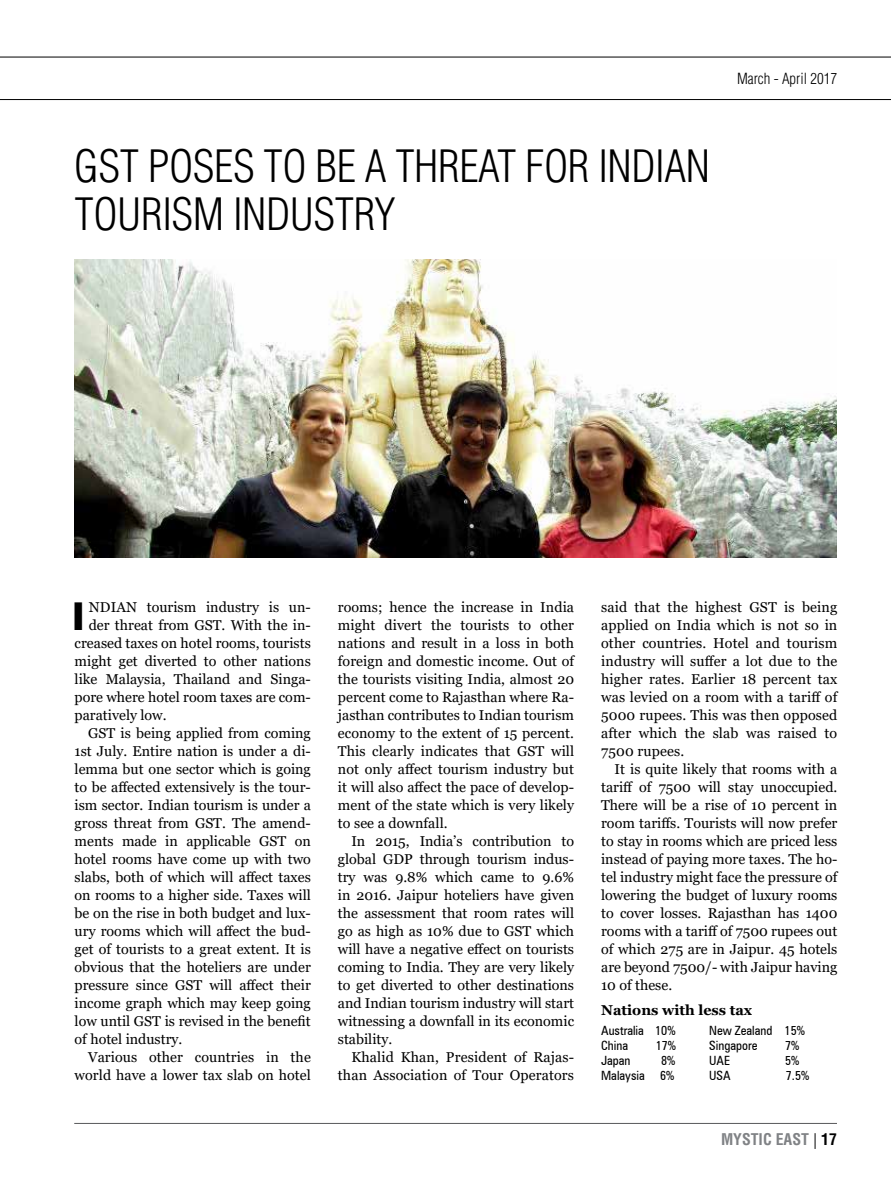
<style>
.page{position:relative;width:891px;height:1188px;background:#fff}
.page>*{position:absolute;margin:0;border:0;box-sizing:border-box;transform-origin:0 0}
.t1{font:300 condensed 43.5px/48px "Helvetica LT Std";letter-spacing:-.01em;color:#000}
.t2{font:900 40.95px "Myriad Pro";color:#000}
.t3{font:700 condensed 15.75px "Helvetica LT Std";color:#808285}
.t4{font:300 condensed 15px "Helvetica LT Std";color:#000}
.t5{font:14.25px/18px "Georgia";color:#000;text-align:justify}
.t6{font:700 14.25px "Georgia";color:#000}
.t7{font:condensed 12.75px "Zurich BT";color:#000}
.s1{font-weight:300;font-stretch:normal;color:#000}
.s2{color:#000}
</style>
<div class="page">
<hr style="left:74px;top:1123px;width:763px;height:1px;background:#58595b">
<hr style="left:0;top:57px;width:891px;height:1px;background:#000">
<hr style="left:0;top:99px;width:891px;height:1px;background:#000">
<img style="left:74px;top:260px;width:763px;height:298px">
<h1 class="t1" style="left:75px;top:142px;width:637px">GST POSES TO BE A THREAT FOR INDIAN<br>TOURISM INDUSTRY</h1>
<p class="t4" style="left:737px;top:69px;width:101px">March - April 2017</p>
<h2 class="t2" style="left:72px;top:589px;width:14px">I</h2>
<p class="t5" style="left:89px;top:599px;width:224px">NDIAN tourism industry is un-</p>
<p class="t5" style="left:89px;top:617px;width:224px">der threat from GST. With the in-</p>
<p class="t5" style="left:75px;top:635px;width:238px">creased taxes on hotel rooms, tourists</p>
<p class="t5" style="left:75px;top:653px;width:238px">might get diverted to other nations</p>
<p class="t5" style="left:75px;top:671px;width:238px">like Malaysia, Thailand and Singa-</p>
<p class="t5" style="left:75px;top:689px;width:238px">pore where hotel room taxes are com-</p>
<p class="t5" style="left:75px;top:707px;width:94px">paratively low.</p>
<p class="t5" style="left:88px;top:725px;width:224px">GST is being applied from coming</p>
<p class="t5" style="left:75px;top:743px;width:238px">1st July. Entire nation is under a di-</p>
<p class="t5" style="left:75px;top:761px;width:238px">lemma but one sector which is going</p>
<p class="t5" style="left:75px;top:779px;width:238px">to be affected extensively is the tour-</p>
<p class="t5" style="left:75px;top:797px;width:238px">ism sector. Indian tourism is under a</p>
<p class="t5" style="left:75px;top:815px;width:238px">gross threat from GST. The amend-</p>
<p class="t5" style="left:75px;top:833px;width:238px">ments made in applicable GST on</p>
<p class="t5" style="left:75px;top:851px;width:238px">hotel rooms have come up with two</p>
<p class="t5" style="left:75px;top:869px;width:238px">slabs, both of which will affect taxes</p>
<p class="t5" style="left:75px;top:887px;width:238px">on rooms to a higher side. Taxes will</p>
<p class="t5" style="left:75px;top:905px;width:238px">be on the rise in both budget and lux-</p>
<p class="t5" style="left:75px;top:923px;width:238px">ury rooms which will affect the bud-</p>
<p class="t5" style="left:75px;top:941px;width:238px">get of tourists to a great extent. It is</p>
<p class="t5" style="left:75px;top:959px;width:238px">obvious that the hoteliers are under</p>
<p class="t5" style="left:75px;top:977px;width:238px">pressure since GST will affect their</p>
<p class="t5" style="left:75px;top:995px;width:238px">income graph which may keep going</p>
<p class="t5" style="left:75px;top:1013px;width:238px">low until GST is revised in the benefit</p>
<p class="t5" style="left:75px;top:1031px;width:109px">of hotel industry.</p>
<p class="t5" style="left:88px;top:1049px;width:224px">Various other countries in the</p>
<p class="t5" style="left:75px;top:1067px;width:238px">world have a lower tax slab on hotel</p>
<p class="t5" style="left:338px;top:599px;width:238px">rooms; hence the increase in India might divert the tourists to other nations and result in a loss in both foreign and domestic income. Out of the tourists visiting India, almost 20 percent come to Rajasthan where Ra&shy;jasthan contributes to Indian tourism economy to the extent of 15 percent.<br>This clearly indicates that GST will not only affect tourism industry but it will also affect the pace of develop&shy;ment of the state which is very likely to see a downfall.</p>
<p class="t5" style="left:338px;top:833px;width:238px;text-indent:13px">In 2015, India’s contribution to global GDP through tourism indus&shy;try was 9.8% which came to 9.6% in 2016. Jaipur hoteliers have given the assessment that room rates will go as high as 10% due to GST which will have a negative effect on tourists coming to India. They are very likely to get diverted to other destinations and Indian tourism industry will start witnessing a downfall in its economic stability.</p>
<p class="t5" style="left:338px;top:1049px;width:238px;text-align:right">Khalid Khan, President of Rajas&shy;than Association of Tour Operators</p>
<p class="t5" style="left:601px;top:599px;width:238px">said that the highest GST is being applied on India which is not so in other countries. Hotel and tourism industry will suffer a lot due to the higher rates. Earlier 18 percent tax was levied on a room with a tariff of 5000 rupees. This was then opposed after which the slab was raised to 7500 rupees.</p>
<p class="t5" style="left:601px;top:761px;width:238px;text-indent:13px">It is quite likely that rooms with a tariff of 7500 will stay unoccupied.<br>There will be a rise of 10 percent in room tariffs. Tourists will now prefer to stay in rooms which are priced less instead of paying more taxes. The ho&shy;tel industry might face the pressure of lowering the budget of luxury rooms to cover losses. Rajasthan has 1400 rooms with a tariff of 7500 rupees out of which 275 are in Jaipur. 45 hotels are beyond 7500/- with Jaipur having 10 of these.</p>
<p class="t6" style="left:601px;top:1001px;width:153px">Nations with less tax</p>
<p class="t7" style="left:601px;top:1023px;width:76px">Australia 10%</p>
<p class="t7" style="left:709px;top:1023px;width:97px">New Zealand 15%</p>
<p class="t7" style="left:601px;top:1038px;width:29px">China</p>
<p class="t7" style="left:656px;top:1038px;width:22px">17%</p>
<p class="t7" style="left:709px;top:1038px;width:50px">Singapore</p>
<p class="t7" style="left:785px;top:1038px;width:16px">7%</p>
<p class="t7" style="left:601px;top:1053px;width:31px">Japan</p>
<p class="t7" style="left:661px;top:1053px;width:16px">8%</p>
<p class="t7" style="left:709px;top:1053px;width:22px">UAE</p>
<p class="t7" style="left:785px;top:1053px;width:16px">5%</p>
<p class="t7" style="left:601px;top:1068px;width:75px">Malaysia 6%</p>
<p class="t7" style="left:709px;top:1068px;width:23px">USA</p>
<p class="t7" style="left:786px;top:1068px;width:25px">7.5%</p>
<p class="t3" style="left:721px;top:1130px;width:117px">MYSTIC EAST <span class="s1">|</span> <span class="s2">17</span></p>
</div>
